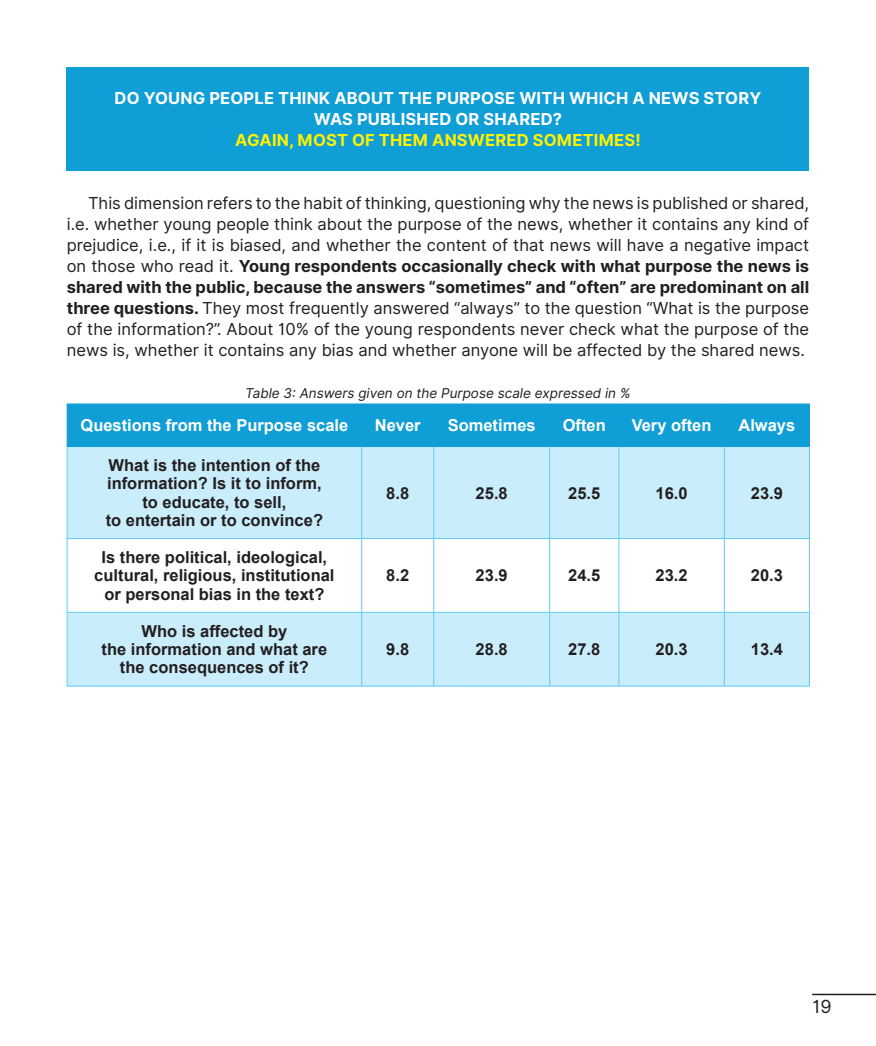
<style>
.page{position:relative;width:876px;height:1046px;background:#fff}
.page>*{position:absolute;margin:0;border:0;box-sizing:border-box;transform-origin:0 0}
.t1{font:18px "Inter";color:#231f20}
.t2{font:16.5px/21px "Inter";color:#231f20;text-align:justify}
.t3{font:700 16.5px/18.1px "Arial";color:#231f20;text-align:center}
.t4{font:700 16.5px/21px "Inter";letter-spacing:.01em;color:#fff;text-align:center}
.t5{font:700 16.5px "Arial";color:#fff}
.t6{font:700 16.5px "Inter";letter-spacing:.01em;color:#fff101}
.t7{font:italic 13.5px "Inter";color:#231f20}
.s1{font-weight:700}
</style>
<div class="page">
<hr style="left:812px;top:994px;width:64px;height:1px;background:#231f20">
<div style="left:67px;top:67px;width:742px;height:103px;background:#0f9ed5"></div>
<div style="left:68px;top:405px;width:741px;height:41px;background:#0f9ed5"></div>
<svg style="left:68px;top:447px;width:741px;height:239px;fill:#caedfb"></svg>
<hr style="left:67px;top:447px;width:1px;height:91px;background:#60caf3">
<hr style="left:361px;top:447px;width:1px;height:91px;background:#60caf3">
<hr style="left:433px;top:447px;width:1px;height:91px;background:#60caf3">
<hr style="left:549px;top:447px;width:1px;height:91px;background:#60caf3">
<hr style="left:618px;top:447px;width:1px;height:91px;background:#60caf3">
<hr style="left:724px;top:447px;width:1px;height:91px;background:#60caf3">
<hr style="left:809px;top:447px;width:1px;height:91px;background:#60caf3">
<hr style="left:67px;top:538px;width:295px;height:1px;background:#60caf3">
<hr style="left:67px;top:539px;width:1px;height:73px;background:#60caf3">
<hr style="left:362px;top:538px;width:72px;height:1px;background:#60caf3">
<hr style="left:361px;top:539px;width:1px;height:73px;background:#60caf3">
<hr style="left:434px;top:538px;width:116px;height:1px;background:#60caf3">
<hr style="left:433px;top:539px;width:1px;height:73px;background:#60caf3">
<hr style="left:550px;top:538px;width:69px;height:1px;background:#60caf3">
<hr style="left:549px;top:539px;width:1px;height:73px;background:#60caf3">
<hr style="left:619px;top:538px;width:105px;height:1px;background:#60caf3">
<hr style="left:618px;top:539px;width:1px;height:73px;background:#60caf3">
<hr style="left:724px;top:538px;width:86px;height:1px;background:#60caf3">
<hr style="left:724px;top:539px;width:1px;height:73px;background:#60caf3">
<hr style="left:809px;top:539px;width:1px;height:73px;background:#60caf3">
<hr style="left:67px;top:612px;width:295px;height:1px;background:#60caf3">
<hr style="left:67px;top:613px;width:1px;height:73px;background:#60caf3">
<hr style="left:362px;top:612px;width:72px;height:1px;background:#60caf3">
<hr style="left:361px;top:613px;width:1px;height:73px;background:#60caf3">
<hr style="left:434px;top:612px;width:116px;height:1px;background:#60caf3">
<hr style="left:433px;top:613px;width:1px;height:73px;background:#60caf3">
<hr style="left:550px;top:612px;width:69px;height:1px;background:#60caf3">
<hr style="left:549px;top:613px;width:1px;height:73px;background:#60caf3">
<hr style="left:619px;top:612px;width:105px;height:1px;background:#60caf3">
<hr style="left:618px;top:613px;width:1px;height:73px;background:#60caf3">
<hr style="left:724px;top:612px;width:86px;height:1px;background:#60caf3">
<hr style="left:724px;top:613px;width:1px;height:73px;background:#60caf3">
<hr style="left:809px;top:613px;width:1px;height:73px;background:#60caf3">
<hr style="left:67px;top:686px;width:295px;height:1px;background:#60caf3">
<hr style="left:362px;top:686px;width:72px;height:1px;background:#60caf3">
<hr style="left:434px;top:686px;width:116px;height:1px;background:#60caf3">
<hr style="left:550px;top:686px;width:69px;height:1px;background:#60caf3">
<hr style="left:619px;top:686px;width:105px;height:1px;background:#60caf3">
<hr style="left:724px;top:686px;width:86px;height:1px;background:#60caf3">
<hr style="left:67px;top:404px;width:1px;height:42px;background:#0f9ed5">
<hr style="left:67px;top:404px;width:295px;height:1px;background:#0f9ed5">
<hr style="left:362px;top:404px;width:72px;height:1px;background:#0f9ed5">
<hr style="left:434px;top:404px;width:116px;height:1px;background:#0f9ed5">
<hr style="left:550px;top:404px;width:69px;height:1px;background:#0f9ed5">
<hr style="left:619px;top:404px;width:105px;height:1px;background:#0f9ed5">
<hr style="left:724px;top:404px;width:86px;height:1px;background:#0f9ed5">
<hr style="left:809px;top:404px;width:1px;height:42px;background:#0f9ed5">
<hr style="left:67px;top:446px;width:295px;height:1px;background:#0f9ed5">
<hr style="left:362px;top:446px;width:72px;height:1px;background:#0f9ed5">
<hr style="left:434px;top:446px;width:116px;height:1px;background:#0f9ed5">
<hr style="left:550px;top:446px;width:69px;height:1px;background:#0f9ed5">
<hr style="left:619px;top:446px;width:105px;height:1px;background:#0f9ed5">
<hr style="left:724px;top:446px;width:86px;height:1px;background:#0f9ed5">
<p class="t4" style="left:115px;top:87px;width:648px">DO YOUNG PEOPLE THINK ABOUT THE PURPOSE WITH WHICH A NEWS STORY<br>WAS PUBLISHED OR SHARED?</p>
<p class="t6" style="left:235px;top:128px;width:407px">AGAIN, MOST OF THEM ANSWERED SOMETIMES!</p>
<p class="t2" style="left:67px;top:192px;width:744px;text-indent:21px">This dimension refers to the habit of thinking, questioning why the news is published or shared, i.e. whether young people think about the purpose of the news, whether it contains any kind of prejudice, i.e., if it is biased, and whether the content of that news will have a negative impact on those who read it. <span class="s1">Young respondents occasionally check with what purpose the news is shared with the public, because the answers “sometimes” and “often” are predominant on all three questions.</span> They most frequently answered “always” to the question “What is the purpose of the information?”. About 10% of the young respondents never check what the purpose of the news is, whether it contains any bias and whether anyone will be affected by the shared news.</p>
<p class="t7" style="left:245px;top:383px;width:387px">Table 3: Answers given on the Purpose scale expressed in %</p>
<p class="t5" style="left:81px;top:414px;width:269px">Questions from the Purpose scale</p>
<p class="t5" style="left:375px;top:414px;width:47px">Never</p>
<p class="t5" style="left:448px;top:414px;width:90px">Sometimes</p>
<p class="t5" style="left:563px;top:414px;width:45px">Often</p>
<p class="t5" style="left:632px;top:414px;width:81px">Very often</p>
<p class="t5" style="left:738px;top:414px;width:58px">Always</p>
<p class="t3" style="left:106px;top:457px;width:219px">What is the intention of the information? Is it to inform, to educate, to sell,<br>to entertain or to convince?</p>
<p class="t3" style="left:386px;top:484px;width:24px">8.8</p>
<p class="t3" style="left:476px;top:484px;width:34px">25.8</p>
<p class="t3" style="left:568px;top:484px;width:34px">25.5</p>
<p class="t3" style="left:655px;top:484px;width:34px">16.0</p>
<p class="t3" style="left:751px;top:484px;width:34px">23.9</p>
<p class="t3" style="left:94px;top:549px;width:242px">Is there political, ideological, cultural, religious, institutional or personal bias in the text?</p>
<p class="t3" style="left:102px;top:623px;width:227px">Who is affected by<br>the information and what are the consequences of it?</p>
<p class="t3" style="left:386px;top:567px;width:24px">8.2</p>
<p class="t3" style="left:476px;top:567px;width:34px">23.9</p>
<p class="t3" style="left:568px;top:567px;width:34px">24.5</p>
<p class="t3" style="left:655px;top:567px;width:34px">23.2</p>
<p class="t3" style="left:751px;top:567px;width:34px">20.3</p>
<p class="t3" style="left:386px;top:641px;width:24px">9.8</p>
<p class="t3" style="left:476px;top:641px;width:34px">28.8</p>
<p class="t3" style="left:568px;top:641px;width:34px">27.8</p>
<p class="t3" style="left:655px;top:641px;width:34px">20.3</p>
<p class="t3" style="left:751px;top:641px;width:34px">13.4</p>
<p class="t1" style="left:812px;top:993px;width:21px">19</p>
</div>
